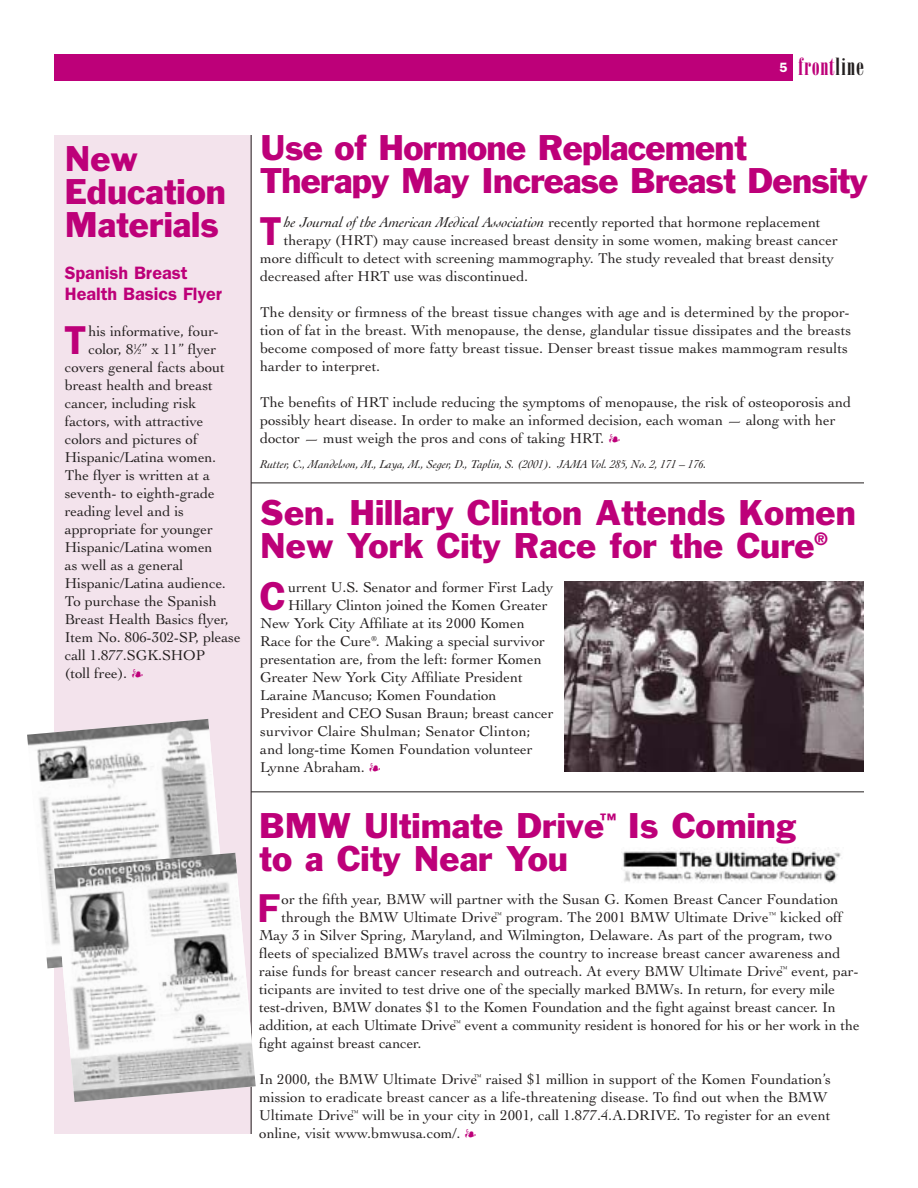
<style>
.page{position:relative;width:918px;height:1188px;background:#fff}
.page>*{position:absolute;margin:0;border:0;box-sizing:border-box;transform-origin:0 0}
.t1{font:600 40.5px "Franklin Gothic";color:#bd0079}
.t2{font:33px/33px "Franklin Gothic";color:#bd0079}
.t3{font:33px/33px "Franklin Gothic";letter-spacing:-.02em;color:#bd0079}
.t4{font:24px "Bodoni Poster Compressed";letter-spacing:.03em;color:#bd0079}
.t5{font:600 18px/21px "Franklin Gothic";color:#bd0079}
.t6{font:15px/18px "Cochin";letter-spacing:-.005em;color:#231f1f}
.t7{font:italic 15px "Cochin";letter-spacing:-.005em;color:#231f1f}
.t8{font:italic 12px "Cochin";letter-spacing:-.005em;color:#231f1f}
.s1{font-family:"Franklin Gothic";font-weight:600;font-size:13.5px;color:#fff}
.s2{color:#231f1f}
.s3{font-size:7.5px}
.s4{font-style:normal}
</style>
<div class="page">
<div style="left:54px;top:54px;width:739px;height:27px;background:#bd0079"></div>
<div style="left:54px;top:135px;width:197px;height:999px;background:#f3e3ec"></div>
<hr style="left:251px;top:135px;width:1px;height:999px;background:#231f1f">
<img style="left:27px;top:719px;width:193px;height:249px">
<img style="left:54px;top:853px;width:202px;height:249px">
<hr style="left:251px;top:483px;width:613px;height:1px;background:#231f1f">
<hr style="left:251px;top:792px;width:613px;height:1px;background:#231f1f">
<img style="left:565px;top:581px;width:299px;height:190px">
<img style="left:622px;top:847px;width:219px;height:36px">
<h3 class="t4" style="left:779px;top:58px;width:86px"><span class="s1">5</span> front<span class="s2">line</span></h3>
<h2 class="t2" style="left:65px;top:144px;width:163px">New<br>Education<br>Materials</h2>
<p class="t5" style="left:65px;top:264px;width:159px">Spanish Breast<br>Health Basics Flyer</p>
<h1 class="t1" style="left:65px;top:326px;width:23px">T</h1>
<p class="t6" style="left:88px;top:323px;width:132px">his informative, four-</p>
<p class="t6" style="left:88px;top:341px;width:129px">color, 8<sup>1</sup>⁄<span class="s3">2</span>” x 11” flyer</p>
<p class="t6" style="left:65px;top:359px;width:162px">covers general facts about</p>
<p class="t6" style="left:65px;top:377px;width:150px">breast health and breast</p>
<p class="t6" style="left:65px;top:395px;width:133px">cancer, including risk</p>
<p class="t6" style="left:65px;top:413px;width:140px">factors, with attractive</p>
<p class="t6" style="left:65px;top:431px;width:134px">colors and pictures of</p>
<p class="t6" style="left:65px;top:449px;width:153px">Hispanic/Latina women.</p>
<p class="t6" style="left:65px;top:467px;width:147px">The flyer is written at a</p>
<p class="t6" style="left:65px;top:485px;width:152px">seventh- to eighth-grade</p>
<p class="t6" style="left:65px;top:503px;width:121px">reading level and is</p>
<p class="t6" style="left:65px;top:521px;width:150px">appropriate for younger</p>
<p class="t6" style="left:65px;top:539px;width:149px">Hispanic/Latina women</p>
<p class="t6" style="left:65px;top:557px;width:120px">as well as a general</p>
<p class="t6" style="left:65px;top:575px;width:163px">Hispanic/Latina audience.</p>
<p class="t6" style="left:65px;top:593px;width:154px">To purchase the Spanish</p>
<p class="t6" style="left:65px;top:611px;width:166px">Breast Health Basics flyer,</p>
<p class="t6" style="left:65px;top:629px;width:177px">Item No. 806-302-SP, please</p>
<p class="t6" style="left:65px;top:647px;width:142px">call 1.877.SGK.SHOP</p>
<p class="t6" style="left:65px;top:665px;width:64px">(toll free).</p>
<h2 class="t3" style="left:260px;top:134px;width:609px">Use of Hormone Replacement<br>Therapy May Increase Breast Density</h2>
<h1 class="t1" style="left:260px;top:217px;width:23px">T</h1>
<p class="t7" style="left:284px;top:216px;width:538px">he Journal of the American Medical Association <span class="s4">recently reported that hormone replacement</span></p>
<p class="t6" style="left:284px;top:232px;width:556px">therapy (HRT) may cause increased breast density in some women, making breast cancer</p>
<p class="t6" style="left:260px;top:250px;width:575px">more difficult to detect with screening mammography. The study revealed that breast density</p>
<p class="t6" style="left:260px;top:268px;width:269px">decreased after HRT use was discontinued.</p>
<p class="t6" style="left:260px;top:304px;width:592px">The density or firmness of the breast tissue changes with age and is determined by the propor&shy;tion of fat in the breast. With menopause, the dense, glandular tissue dissipates and the breasts become composed of more fatty breast tissue. Denser breast tissue makes mammogram results harder to interpret.</p>
<p class="t6" style="left:260px;top:394px;width:592px">The benefits of HRT include reducing the symptoms of menopause, the risk of osteoporosis and possibly heart disease. In order to make an informed decision, each woman — along with her doctor — must weigh the pros and cons of taking HRT.</p>
<p class="t8" style="left:260px;top:460px;width:448px">Rutter, C., Mandelson, M., Laya, M., Seger, D., Taplin, S. (2001). JAMA Vol. 285, No. 2, 171 – 176.</p>
<h2 class="t2" style="left:260px;top:498px;width:597px">Sen. Hillary Clinton Attends Komen<br>New York City Race for the Cure<sup>®</sup></h2>
<h1 class="t1" style="left:259px;top:582px;width:28px">C</h1>
<p class="t6" style="left:288px;top:579px;width:267px">urrent U.S. Senator and former First Lady</p>
<p class="t6" style="left:288px;top:597px;width:261px">Hillary Clinton joined the Komen Greater</p>
<p class="t6" style="left:260px;top:615px;width:266px">New York City Affiliate at its 2000 Komen</p>
<p class="t6" style="left:260px;top:633px;width:286px">Race for the Cure<sup>®</sup>. Making a special survivor</p>
<p class="t6" style="left:260px;top:651px;width:283px">presentation are, from the left: former Komen</p>
<p class="t6" style="left:260px;top:669px;width:264px">Greater New York City Affiliate President</p>
<p class="t6" style="left:260px;top:687px;width:238px">Laraine Mancuso; Komen Foundation</p>
<p class="t6" style="left:260px;top:705px;width:295px">President and CEO Susan Braun; breast cancer</p>
<p class="t6" style="left:260px;top:723px;width:272px">survivor Claire Shulman; Senator Clinton;</p>
<p class="t6" style="left:260px;top:741px;width:274px">and long-time Komen Foundation volunteer</p>
<p class="t6" style="left:260px;top:759px;width:106px">Lynne Abraham.</p>
<h2 class="t2" style="left:259px;top:812px;width:539px">BMW Ultimate Drive<sup>™</sup> Is Coming to a City Near You</h2>
<h1 class="t1" style="left:258px;top:895px;width:23px">F</h1>
<p class="t6" style="left:282px;top:892px;width:559px">or the fifth year, BMW will partner with the Susan G. Komen Breast Cancer Foundation</p>
<p class="t6" style="left:282px;top:910px;width:563px">through the BMW Ultimate Drive<sup>™</sup> program. The 2001 BMW Ultimate Drive<sup>™</sup> kicked off</p>
<p class="t6" style="left:259px;top:928px;width:575px">May 3 in Silver Spring, Maryland, and Wilmington, Delaware. As part of the program, two</p>
<p class="t6" style="left:259px;top:946px;width:583px">fleets of specialized BMWs travel across the country to increase breast cancer awareness and</p>
<p class="t6" style="left:259px;top:964px;width:601px">raise funds for breast cancer research and outreach. At every BMW Ultimate Drive<sup>™</sup> event, par-</p>
<p class="t6" style="left:259px;top:982px;width:578px">ticipants are invited to test drive one of the specially marked BMWs. In return, for every mile</p>
<p class="t6" style="left:259px;top:1000px;width:578px">test-driven, BMW donates $1 to the Komen Foundation and the fight against breast cancer. In</p>
<p class="t6" style="left:259px;top:1018px;width:602px">addition, at each Ultimate Drive<sup>™</sup> event a community resident is honored for his or her work in the</p>
<p class="t6" style="left:259px;top:1036px;width:164px">fight against breast cancer.</p>
<p class="t6" style="left:259px;top:1072px;width:573px">In 2000, the BMW Ultimate Drive<sup>™</sup> raised $1 million in support of the Komen Foundation’s mission to eradicate breast cancer as a life-threatening disease. To find out when the BMW Ultimate Drive<sup>™</sup> will be in your city in 2001, call 1.877.4.A.DRIVE. To register for an event online, visit www.bmwusa.com/.</p>
</div>
